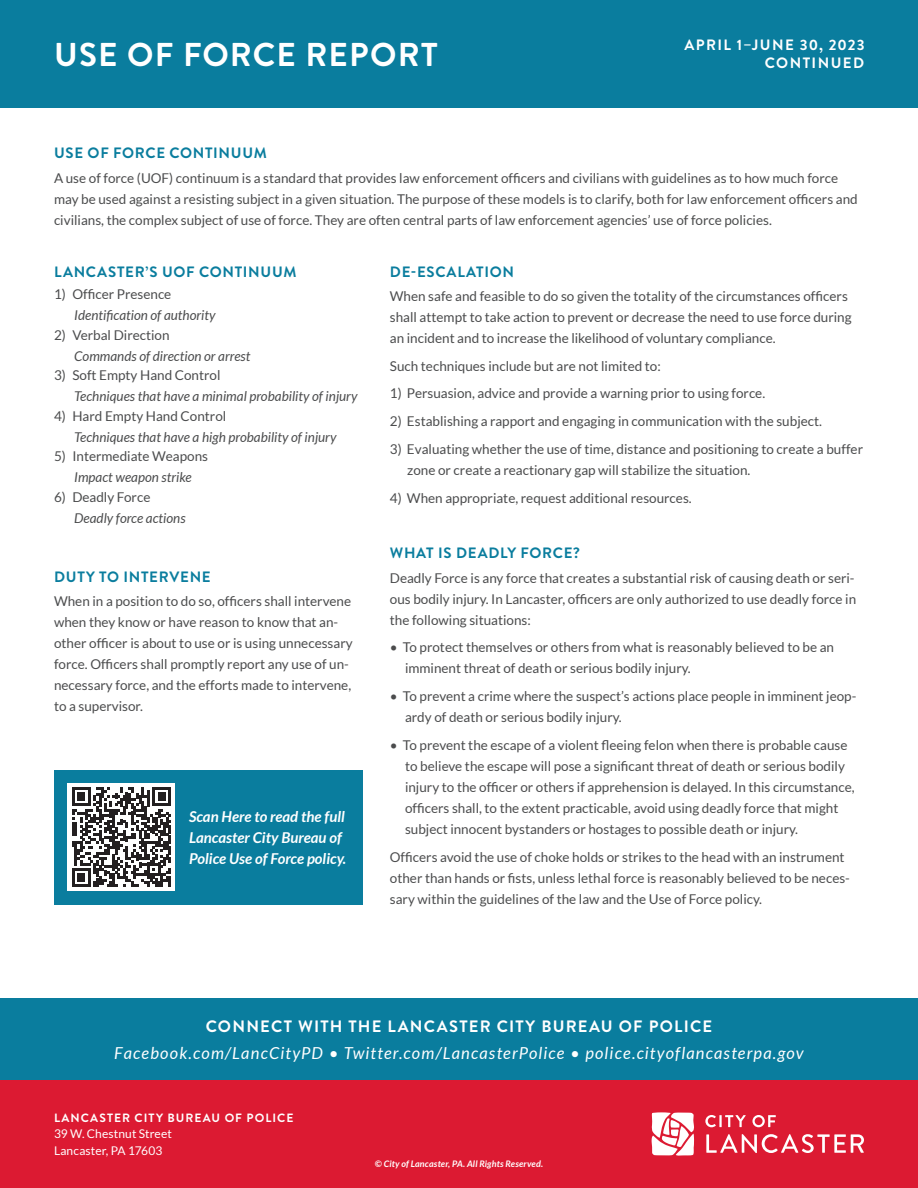
<style>
.page{position:relative;width:918px;height:1188px;background:#fff}
.page>*{position:absolute;margin:0;border:0;box-sizing:border-box;transform-origin:0 0}
.t1{font:700 33px "Brandon Grotesque";letter-spacing:.035em;color:#fff}
.t2{font:italic 16.5px "Lato";letter-spacing:.07em;color:#fff}
.t3{font:700 16.5px "Brandon Grotesque";letter-spacing:.07em;color:#fff}
.Heading{font:700 15px "Brandon Grotesque";letter-spacing:.045em;color:#0a7d9e}
.t4{font:italic 700 15px/21px "Lato";color:#fff}
.t5{font:700 15px "Brandon Grotesque";letter-spacing:.095em;color:#fff}
.t6{font:13.5px/21px "Lato";color:#4b4c4d}
.Paragraph_Style_1{font:italic 13.5px "Lato";color:#4b4c4d}
.t7{font:12px "Lato";letter-spacing:.01em;color:#fff}
.t8{font:700 12px "Brandon Grotesque";letter-spacing:.085em;color:#fff}
.t9{font:italic 700 9px "Lato";letter-spacing:.02em;color:#fff}
</style>
<div class="page">
<div style="left:54px;top:770px;width:309px;height:134px;background:#0a7d9e"></div>
<div style="left:0;top:0;width:918px;height:108px;background:#0a7d9e"></div>
<div style="left:0;top:1080px;width:918px;height:108px;background:#dc1a32"></div>
<div style="left:0;top:999px;width:918px;height:81px;background:#0a7d9e"></div>
<svg style="left:652px;top:1112px;width:42px;height:44px;background:#f6c7cd"></svg>
<svg style="left:705px;top:1115px;width:41px;height:12px"></svg>
<svg style="left:752px;top:1115px;width:24px;height:12px"></svg>
<svg style="left:706px;top:1134px;width:158px;height:19px"></svg>
<div style="left:68px;top:783px;width:108px;height:108px;background:#fff"></div>
<svg style="left:72px;top:787px;width:99px;height:100px"></svg>
<p class="t1" style="left:54px;top:31px;width:385px">USE OF FORCE REPORT</p>
<p class="t5" style="left:684px;top:35px;width:182px">APRIL 1–JUNE 30, 2023</p>
<p class="t5" style="left:765px;top:53px;width:101px">CONTINUED</p>
<p class="Heading" style="left:54px;top:143px;width:214px">USE OF FORCE CONTINUUM</p>
<p class="t6" style="left:54px;top:167px;width:805px">A use of force (UOF) continuum is a standard that provides law enforcement officers and civilians with guidelines as to how much force may be used against a resisting subject in a given situation. The purpose of these models is to clarify, both for law enforcement officers and civilians, the complex subject of use of force. They are often central parts of law enforcement agencies’ use of force policies.</p>
<p class="Heading" style="left:390px;top:261px;width:126px">DE-ESCALATION</p>
<p class="t6" style="left:390px;top:285px;width:463px">When safe and feasible to do so given the totality of the circumstances officers shall attempt to take action to prevent or decrease the need to use force during an incident and to increase the likelihood of voluntary compliance.</p>
<p class="t6" style="left:390px;top:355px;width:272px">Such techniques include but are not limited to:</p>
<p class="t6" style="left:390px;top:383px;width:377px">1) Persuasion, advice and provide a warning prior to using force.</p>
<p class="t6" style="left:390px;top:411px;width:434px">2) Establishing a rapport and engaging in communication with the subject.</p>
<p class="t6" style="left:407px;top:438px;width:457px;text-indent:-17px">3) Evaluating whether the use of time, distance and positioning to create a buffer zone or create a reactionary gap will stabilize the situation.</p>
<p class="t6" style="left:390px;top:487px;width:303px">4) When appropriate, request additional resources.</p>
<p class="Heading" style="left:54px;top:261px;width:244px">LANCASTER’S UOF CONTINUUM</p>
<p class="t6" style="left:54px;top:284px;width:119px">1) Officer Presence</p>
<p class="Paragraph_Style_1" style="left:74px;top:308px;width:143px">Identification of authority</p>
<p class="t6" style="left:54px;top:324px;width:117px">2) Verbal Direction</p>
<p class="Paragraph_Style_1" style="left:74px;top:348px;width:178px">Commands of direction or arrest</p>
<p class="t6" style="left:54px;top:365px;width:168px">3) Soft Empty Hand Control</p>
<p class="Paragraph_Style_1" style="left:74px;top:389px;width:285px">Techniques that have a minimal probability of injury</p>
<p class="t6" style="left:54px;top:405px;width:174px">4) Hard Empty Hand Control</p>
<p class="Paragraph_Style_1" style="left:74px;top:429px;width:264px">Techniques that have a high probability of injury</p>
<p class="t6" style="left:54px;top:446px;width:156px">5) Intermediate Weapons</p>
<p class="Paragraph_Style_1" style="left:74px;top:470px;width:119px">Impact weapon strike</p>
<p class="t6" style="left:54px;top:486px;width:98px">6) Deadly Force</p>
<p class="Paragraph_Style_1" style="left:74px;top:510px;width:113px">Deadly force actions</p>
<p class="Heading" style="left:54px;top:566px;width:158px">DUTY TO INTERVENE</p>
<p class="t6" style="left:54px;top:591px;width:300px">When in a position to do so, officers shall intervene when they know or have reason to know that an&shy;other officer is about to use or is using unnecessary force. Officers shall promptly report any use of un&shy;necessary force, and the efforts made to intervene, to a supervisor.</p>
<p class="t4" style="left:189px;top:807px;width:159px">Scan Here to read the full<br>Lancaster City Bureau of<br>Police Use of Force policy.</p>
<p class="Heading" style="left:390px;top:543px;width:191px">WHAT IS DEADLY FORCE?</p>
<p class="t6" style="left:390px;top:567px;width:468px;text-align:justify">Deadly Force is any force that creates a substantial risk of causing death or seri&shy;ous bodily injury. In Lancaster, officers are only authorized to use deadly force in the following situations:</p>
<p class="t6" style="left:405px;top:637px;width:431px;text-indent:-15px">• To protect themselves or others from what is reasonably believed to be an imminent threat of death or serious bodily injury.</p>
<p class="t6" style="left:405px;top:686px;width:453px;text-indent:-15px">• To prevent a crime where the suspect’s actions place people in imminent jeop&shy;ardy of death or serious bodily injury.</p>
<p class="t6" style="left:405px;top:734px;width:451px;text-indent:-15px">• To prevent the escape of a violent fleeing felon when there is probable cause to believe the escape will pose a significant threat of death or serious bodily injury to the officer or others if apprehension is delayed. In this circumstance, officers shall, to the extent practicable, avoid using deadly force that might subject innocent bystanders or hostages to possible death or injury.</p>
<p class="t6" style="left:390px;top:846px;width:462px">Officers avoid the use of choke holds or strikes to the head with an instrument other than hands or fists, unless lethal force is reasonably believed to be neces&shy;sary within the guidelines of the law and the Use of Force policy.</p>
<p class="t3" style="left:206px;top:1014px;width:508px">CONNECT WITH THE LANCASTER CITY BUREAU OF POLICE</p>
<p class="t2" style="left:114px;top:1044px;width:691px">Facebook.com/LancCityPD • Twitter.com/LancasterPolice • police.cityoflancasterpa.gov</p>
<p class="t8" style="left:54px;top:1109px;width:241px">LANCASTER CITY BUREAU OF POLICE</p>
<p class="t7" style="left:54px;top:1127px;width:119px">39 W. Chestnut Street</p>
<p class="t7" style="left:54px;top:1144px;width:110px">Lancaster, PA 17603</p>
<p class="t9" style="left:375px;top:1159px;width:170px">© City of Lancaster, PA. All Rights Reserved.</p>
</div>
